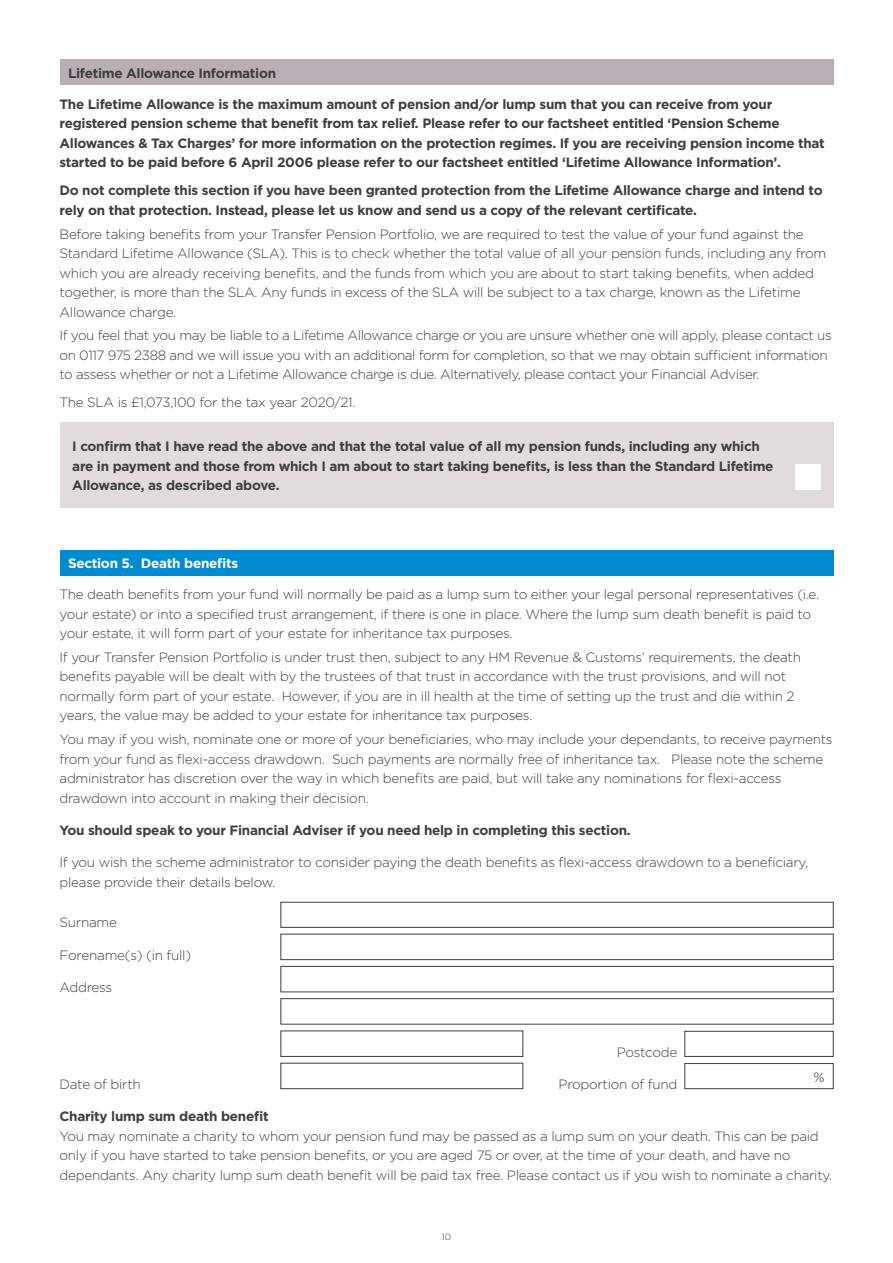
<style>
.page{position:relative;width:893px;height:1263px;background:#fff}
.page>*{position:absolute;margin:0;border:0;box-sizing:border-box;transform-origin:0 0}
.t1{font:300 13.5px/19.5px "Gotham";letter-spacing:-.02em;color:#3e3e3f}
.t2{font:700 13.5px/19.5px "Gotham";letter-spacing:-.02em;color:#3e3e3f}
.t3{font:700 13.5px "Gotham";letter-spacing:-.02em;color:#fff}
.t4{font:300 9px "Gotham";color:#3e3e3f}
</style>
<div class="page">
<div style="left:60px;top:60px;width:773px;height:25px;background:#baaeb6"></div>
<div style="left:60px;top:423px;width:773px;height:85px;background:#e1dbdf"></div>
<div style="left:795px;top:464px;width:26px;height:26px;background:#fff"></div>
<div style="left:60px;top:550px;width:773px;height:25px;background:#008ad0"></div>
<div style="left:281px;top:902px;width:552px;height:25px;background:#fff;border:1px solid #3e3e3f"></div>
<div style="left:281px;top:934px;width:552px;height:26px;background:#fff;border:1px solid #3e3e3f"></div>
<div style="left:281px;top:966px;width:552px;height:26px;background:#fff;border:1px solid #3e3e3f"></div>
<div style="left:281px;top:998px;width:552px;height:26px;background:#fff;border:1px solid #3e3e3f"></div>
<div style="left:685px;top:1031px;width:148px;height:25px;background:#fff;border:1px solid #3e3e3f"></div>
<div style="left:281px;top:1063px;width:242px;height:26px;background:#fff;border:1px solid #3e3e3f"></div>
<div style="left:685px;top:1063px;width:148px;height:26px;border:1px solid #3e3e3f"></div>
<p class="t2" style="left:68px;top:63px;width:210px">Lifetime Allowance Information</p>
<p class="t2" style="left:60px;top:94px;width:767px">The Lifetime Allowance is the maximum amount of pension and/or lump sum that you can receive from your registered pension scheme that benefit from tax relief. Please refer to our factsheet entitled ‘Pension Scheme Allowances &amp; Tax Charges’ for more information on the protection regimes. If you are receiving pension income that started to be paid before 6 April 2006 please refer to our factsheet entitled ‘Lifetime Allowance Information’.</p>
<p class="t2" style="left:60px;top:181px;width:765px">Do not complete this section if you have been granted protection from the Lifetime Allowance charge and intend to rely on that protection. Instead, please let us know and send us a copy of the relevant certificate.</p>
<p class="t1" style="left:60px;top:224px;width:768px">Before taking benefits from your Transfer Pension Portfolio, we are required to test the value of your fund against the Standard Lifetime Allowance (SLA). This is to check whether the total value of all your pension funds, including any from which you are already receiving benefits, and the funds from which you are about to start taking benefits, when added together, is more than the SLA. Any funds in excess of the SLA will be subject to a tax charge, known as the Lifetime Allowance charge.</p>
<p class="t1" style="left:60px;top:325px;width:774px">If you feel that you may be liable to a Lifetime Allowance charge or you are unsure whether one will apply, please contact us on 0117 975 2388 and we will issue you with an additional form for completion, so that we may obtain sufficient information to assess whether or not a Lifetime Allowance charge is due. Alternatively, please contact your Financial Adviser.</p>
<p class="t1" style="left:60px;top:392px;width:297px">The SLA is £1,073,100 for the tax year 2020/21.</p>
<p class="t2" style="left:72px;top:436px;width:703px">I confirm that I have read the above and that the total value of all my pension funds, including any which are in payment and those from which I am about to start taking benefits, is less than the Standard Lifetime<br>Allowance, as described above.</p>
<p class="t3" style="left:68px;top:554px;width:172px">Section 5. Death benefits</p>
<p class="t1" style="left:60px;top:584px;width:761px">The death benefits from your fund will normally be paid as a lump sum to either your legal personal representatives (i.e. your estate) or into a specified trust arrangement, if there is one in place. Where the lump sum death benefit is paid to your estate, it will form part of your estate for inheritance tax purposes.</p>
<p class="t1" style="left:60px;top:647px;width:743px">If your Transfer Pension Portfolio is under trust then, subject to any HM Revenue &amp; Customs’ requirements, the death benefits payable will be dealt with by the trustees of that trust in accordance with the trust provisions, and will not normally form part of your estate. However, if you are in ill health at the time of setting up the trust and die within 2 years, the value may be added to your estate for inheritance tax purposes.</p>
<p class="t1" style="left:60px;top:729px;width:775px">You may if you wish, nominate one or more of your beneficiaries, who may include your dependants, to receive payments from your fund as flexi-access drawdown. Such payments are normally free of inheritance tax. Please note the scheme administrator has discretion over the way in which benefits are paid, but will take any nominations for flexi-access drawdown into account in making their decision.</p>
<p class="t2" style="left:60px;top:820px;width:573px">You should speak to your Financial Adviser if you need help in completing this section.</p>
<p class="t1" style="left:60px;top:852px;width:750px">If you wish the scheme administrator to consider paying the death benefits as flexi-access drawdown to a beneficiary, please provide their details below.</p>
<p class="t1" style="left:60px;top:912px;width:59px">Surname</p>
<p class="t1" style="left:60px;top:945px;width:133px">Forename(s) (in full)</p>
<p class="t1" style="left:60px;top:977px;width:54px">Address</p>
<p class="t1" style="left:617px;top:1042px;width:62px">Postcode</p>
<p class="t1" style="left:60px;top:1074px;width:83px">Date of birth</p>
<p class="t1" style="left:559px;top:1074px;width:120px">Proportion of fund</p>
<p class="t1" style="left:813px;top:1066px;width:13px">%</p>
<p class="t2" style="left:60px;top:1106px;width:211px">Charity lump sum death benefit</p>
<p class="t1" style="left:60px;top:1126px;width:774px">You may nominate a charity to whom your pension fund may be passed as a lump sum on your death. This can be paid only if you have started to take pension benefits, or you are aged 75 or over, at the time of your death, and have no dependants. Any charity lump sum death benefit will be paid tax free. Please contact us if you wish to nominate a charity.</p>
<p class="t4" style="left:442px;top:1231px;width:11px">10</p>
</div>
